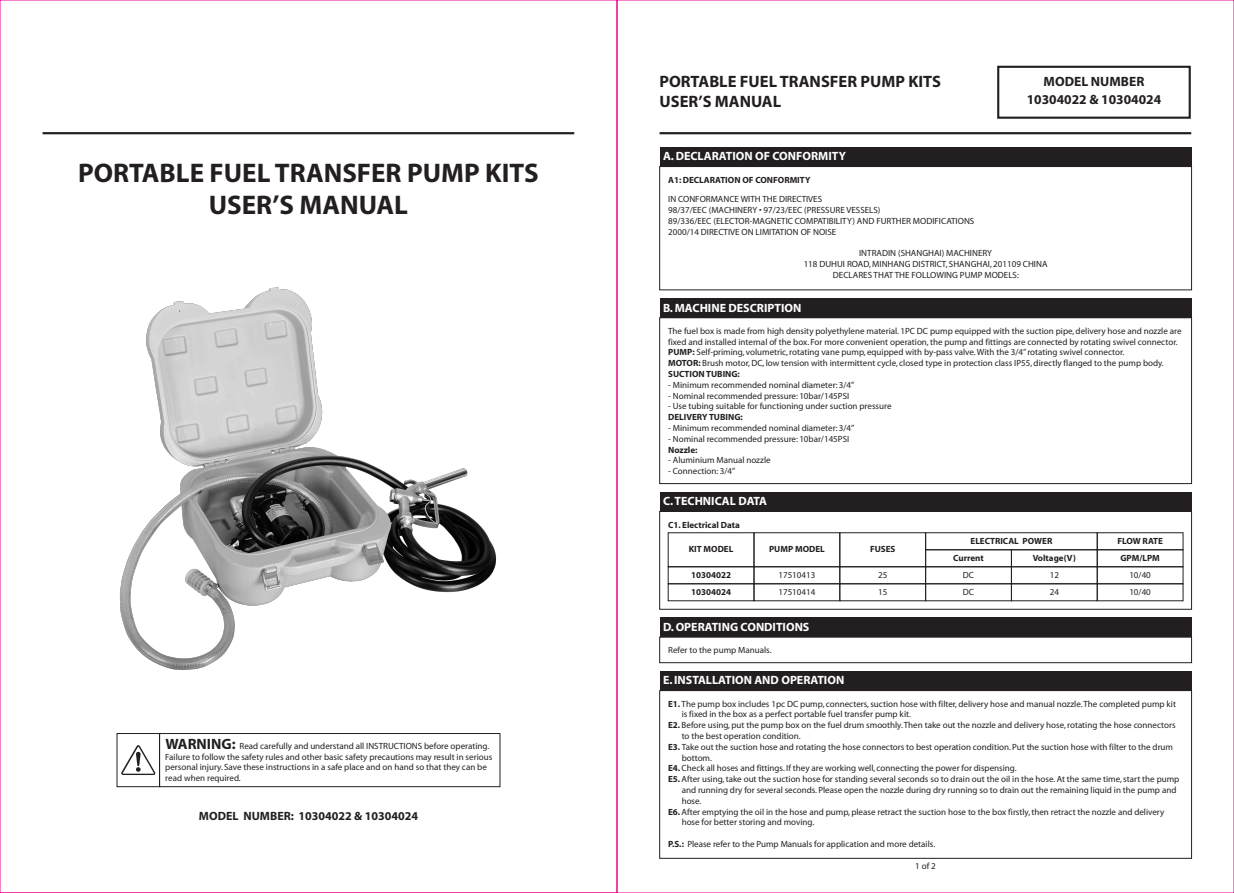
<style>
.page{position:relative;width:1234px;height:893px;background:#fff}
.page>*{position:absolute;margin:0;border:0;box-sizing:border-box;transform-origin:0 0}
.t1{font:700 27px/32.4px "Myriad";color:#231f20;text-align:center}
.t2{font:700 16.5px/19.8px "Myriad";color:#231f20}
.t3{font:700 13.5px/18.1px "Myriad";color:#231f20;text-align:center}
.t4{font:700 12px "Myriad";color:#fff}
.t5{font:700 12px "Myriad";color:#231f20}
.t6{font:9px/10.8px "Myriad";color:#231f20}
.t7{font:700 9px/17.1px "Myriad";color:#231f20}
.s1{font-weight:700;font-size:15px}
.s2{font-weight:700}
</style>
<div class="page">
<hr style="left:659px;top:132px;width:531px;height:2px;background:#231f20">
<div style="left:659px;top:147px;width:532px;height:19px;background:#231f20"></div>
<div style="left:659px;top:166px;width:532px;height:124px;border:1px solid #231f20"></div>
<hr style="left:43px;top:132px;width:531px;height:2px;background:#231f20">
<svg style="left:0;top:892px;width:616px;height:1px"></svg>
<div style="left:996px;top:66px;width:194px;height:53px;border:2px solid #231f20"></div>
<svg style="left:121px;top:745px;width:34px;height:30px"></svg>
<div style="left:117px;top:733px;width:43px;height:54px;border:1px solid #231f20"></div>
<div style="left:159px;top:733px;width:341px;height:54px;border:1px solid #231f20"></div>
<div style="left:659px;top:317px;width:532px;height:167px;border:1px solid #231f20"></div>
<div style="left:659px;top:298px;width:532px;height:20px;background:#231f20"></div>
<div style="left:659px;top:511px;width:532px;height:99px;border:1px solid #231f20"></div>
<div style="left:659px;top:492px;width:532px;height:19px;background:#231f20"></div>
<div style="left:667px;top:532px;width:87px;height:35px;border:1px solid #231f20"></div>
<div style="left:667px;top:566px;width:87px;height:18px;border:1px solid #231f20"></div>
<div style="left:667px;top:583px;width:87px;height:18px;border:1px solid #231f20"></div>
<div style="left:753px;top:532px;width:86px;height:35px;border:1px solid #231f20"></div>
<div style="left:753px;top:566px;width:86px;height:18px;border:1px solid #231f20"></div>
<div style="left:753px;top:583px;width:86px;height:18px;border:1px solid #231f20"></div>
<div style="left:839px;top:532px;width:86px;height:35px;border:1px solid #231f20"></div>
<div style="left:839px;top:566px;width:86px;height:18px;border:1px solid #231f20"></div>
<div style="left:839px;top:583px;width:86px;height:18px;border:1px solid #231f20"></div>
<div style="left:925px;top:532px;width:172px;height:18px;border:1px solid #231f20"></div>
<div style="left:925px;top:549px;width:86px;height:18px;border:1px solid #231f20"></div>
<div style="left:925px;top:566px;width:86px;height:18px;border:1px solid #231f20"></div>
<div style="left:925px;top:583px;width:86px;height:18px;border:1px solid #231f20"></div>
<div style="left:1010px;top:549px;width:87px;height:18px;border:1px solid #231f20"></div>
<div style="left:1010px;top:566px;width:87px;height:18px;border:1px solid #231f20"></div>
<div style="left:1010px;top:583px;width:87px;height:18px;border:1px solid #231f20"></div>
<div style="left:1096px;top:532px;width:86px;height:18px;border:1px solid #231f20"></div>
<div style="left:1096px;top:549px;width:86px;height:18px;border:1px solid #231f20"></div>
<div style="left:1096px;top:566px;width:86px;height:18px;border:1px solid #231f20"></div>
<div style="left:1096px;top:583px;width:86px;height:18px;border:1px solid #231f20"></div>
<div style="left:659px;top:637px;width:532px;height:26px;border:1px solid #231f20"></div>
<div style="left:659px;top:618px;width:532px;height:19px;background:#231f20"></div>
<div style="left:659px;top:690px;width:532px;height:169px;border:1px solid #231f20"></div>
<div style="left:659px;top:671px;width:532px;height:19px;background:#231f20"></div>
<img style="left:119px;top:287px;width:377px;height:383px">
<h1 class="t1" style="left:78px;top:157px;width:462px">PORTABLE FUEL TRANSFER PUMP KITS<br>USER’S MANUAL</h1>
<p class="t6" style="left:165px;top:742px;width:328px"><span class="s1">WARNING:</span> Read carefully and understand all INSTRUCTIONS before operating.<br>Failure to follow the safety rules and other basic safety precautions may result in serious personal injury. Save these instructions in a safe place and on hand so that they can be read when required.</p>
<h3 class="t5" style="left:199px;top:810px;width:220px">MODEL NUMBER: 10304022 &amp; 10304024</h3>
<h2 class="t2" style="left:659px;top:72px;width:283px">PORTABLE FUEL TRANSFER PUMP KITS<br>USER’S MANUAL</h2>
<h3 class="t4" style="left:663px;top:150px;width:184px">A. DECLARATION OF CONFORMITY</h3>
<h3 class="t3" style="left:1026px;top:73px;width:136px">MODEL NUMBER<br>10304022 &amp; 10304024</h3>
<p class="t7" style="left:668px;top:171px;width:144px">A1: DECLARATION OF CONFORMITY</p>
<p class="t6" style="left:668px;top:194px;width:307px">IN CONFORMANCE WITH THE DIRECTIVES<br>98/37/EEC (MACHINERY • 97/23/EEC (PRESSURE VESSELS)<br>89/336/EEC (ELECTOR-MAGNETIC COMPATIBILITY) AND FURTHER MODIFICATIONS 2000/14 DIRECTIVE ON LIMITATION OF NOISE</p>
<p class="t6" style="left:803px;top:248px;width:245px;text-align:center">INTRADIN (SHANGHAI) MACHINERY<br>118 DUHUI ROAD, MINHANG DISTRICT, SHANGHAI, 201109 CHINA<br>DECLARES THAT THE FOLLOWING PUMP MODELS:</p>
<h3 class="t4" style="left:663px;top:301px;width:140px">B. MACHINE DESCRIPTION</h3>
<p class="t6" style="left:668px;top:326px;width:515px">The fuel box is made from high density polyethylene material. 1PC DC pump equipped with the suction pipe, delivery hose and nozzle are fixed and installed internal of the box. For more convenient operation, the pump and fittings are connected by rotating swivel connector.<br><span class="s2">PUMP:</span> Self-priming, volumetric, rotating vane pump, equipped with by-pass valve. With the 3/4’’ rotating swivel connector.<br><span class="s2">MOTOR:</span> Brush motor, DC, low tension with intermittent cycle, closed type in protection class IP55, directly flanged to the pump body.<br><span class="s2">SUCTION TUBING:</span></p>
<p class="t6" style="left:668px;top:380px;width:188px">- Minimum recommended nominal diameter: 3/4”</p>
<p class="t6" style="left:668px;top:391px;width:182px">- Nominal recommended pressure: 10bar/145PSI</p>
<p class="t6" style="left:668px;top:401px;width:225px">- Use tubing suitable for functioning under suction pressure</p>
<p class="t7" style="left:668px;top:409px;width:76px">DELIVERY TUBING:</p>
<p class="t6" style="left:668px;top:423px;width:188px">- Minimum recommended nominal diameter: 3/4”</p>
<p class="t6" style="left:668px;top:434px;width:182px">- Nominal recommended pressure: 10bar/145PSI</p>
<p class="t7" style="left:668px;top:441px;width:31px">Nozzle:</p>
<p class="t6" style="left:668px;top:455px;width:104px">- Aluminium Manual nozzle</p>
<p class="t6" style="left:668px;top:466px;width:69px">- Connection: 3/4’’</p>
<h3 class="t4" style="left:663px;top:495px;width:106px">C. TECHNICAL DATA</h3>
<p class="t7" style="left:668px;top:516px;width:73px">C1. Electrical Data</p>
<p class="t7" style="left:688px;top:541px;width:46px">KIT MODEL</p>
<p class="t7" style="left:768px;top:541px;width:57px">PUMP MODEL</p>
<p class="t7" style="left:869px;top:541px;width:27px">FUSES</p>
<p class="t7" style="left:691px;top:567px;width:41px">10304022<br>10304024</p>
<p class="t6" style="left:778px;top:567px;width:38px;line-height:17.1px">17510413<br>17510414</p>
<p class="t6" style="left:877px;top:567px;width:11px;line-height:17.1px">25<br>15</p>
<h3 class="t4" style="left:663px;top:621px;width:148px">D. OPERATING CONDITIONS</h3>
<p class="t6" style="left:668px;top:645px;width:105px">Refer to the pump Manuals.</p>
<h3 class="t4" style="left:663px;top:674px;width:183px">E. INSTALLATION AND OPERATION</h3>
<p class="t7" style="left:970px;top:533px;width:83px">ELECTRICAL POWER</p>
<p class="t7" style="left:1117px;top:533px;width:47px">FLOW RATE</p>
<p class="t7" style="left:953px;top:550px;width:32px">Current</p>
<p class="t7" style="left:1032px;top:550px;width:45px">Voltage(V)</p>
<p class="t7" style="left:1120px;top:550px;width:41px">GPM/LPM</p>
<p class="t6" style="left:962px;top:567px;width:13px;line-height:17.1px">DC<br>DC</p>
<p class="t6" style="left:1049px;top:567px;width:11px;line-height:17.1px">12<br>24</p>
<p class="t6" style="left:1129px;top:567px;width:23px;line-height:17.1px">10/40<br>10/40</p>
<p class="t6" style="left:668px;top:699px;width:509px"><span class="s2">E1.</span> The pump box includes 1pc DC pump, connecters, suction hose with filter, delivery hose and manual nozzle. The completed pump kit</p>
<p class="t6" style="left:681px;top:709px;width:231px">is fixed in the box as a perfect portable fuel transfer pump kit.</p>
<p class="t6" style="left:668px;top:720px;width:509px"><span class="s2">E2.</span> Before using, put the pump box on the fuel drum smoothly. Then take out the nozzle and delivery hose, rotating the hose connectors</p>
<p class="t6" style="left:681px;top:731px;width:120px">to the best operation condition.</p>
<p class="t6" style="left:668px;top:742px;width:506px"><span class="s2">E3.</span> Take out the suction hose and rotating the hose connectors to best operation condition. Put the suction hose with filter to the drum</p>
<p class="t6" style="left:681px;top:753px;width:32px">bottom.</p>
<p class="t6" style="left:668px;top:763px;width:350px"><span class="s2">E4.</span> Check all hoses and fittings. If they are working well, connecting the power for dispensing.</p>
<p class="t6" style="left:668px;top:774px;width:512px"><span class="s2">E5.</span> After using, take out the suction hose for standing several seconds so to drain out the oil in the hose. At the same time, start the pump</p>
<p class="t6" style="left:681px;top:785px;width:496px">and running dry for several seconds. Please open the nozzle during dry running so to drain out the remaining liquid in the pump and</p>
<p class="t6" style="left:681px;top:796px;width:21px">hose.</p>
<p class="t6" style="left:668px;top:807px;width:497px"><span class="s2">E6.</span> After emptying the oil in the hose and pump, please retract the suction hose to the box firstly, then retract the nozzle and delivery</p>
<p class="t6" style="left:681px;top:817px;width:134px">hose for better storing and moving.</p>
<p class="t6" style="left:668px;top:839px;width:268px"><span class="s2">P.S.:</span> Please refer to the Pump Manuals for application and more details.</p>
<p class="t6" style="left:915px;top:861px;width:22px">1 of 2</p>
</div>
